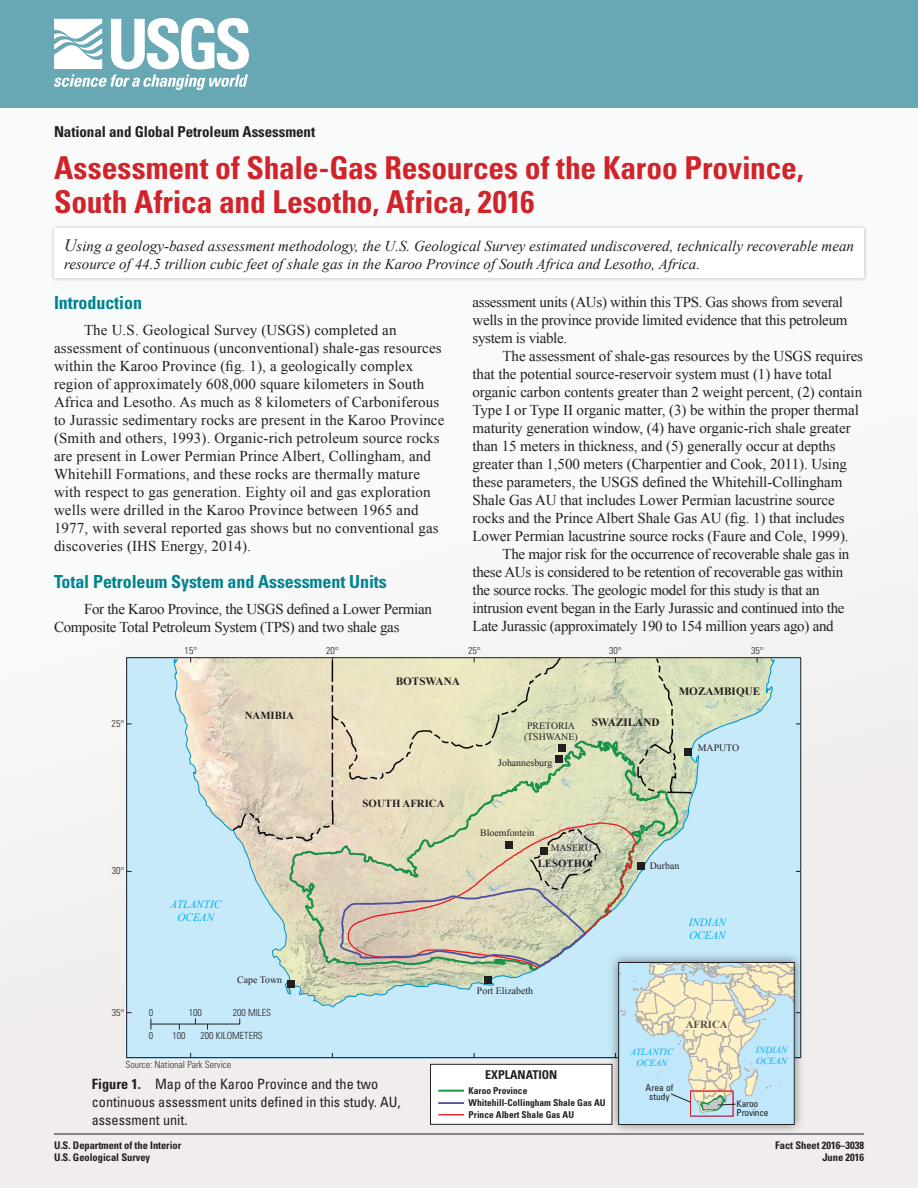
<style>
.page{position:relative;width:918px;height:1188px;background:#fff}
.page>*{position:absolute;margin:0;border:0;box-sizing:border-box;transform-origin:0 0}
.t1{font:700 condensed 31.5px/34.5px "Univers";color:#d1232a}
.Heading_1{font:700 condensed 18px "Univers";letter-spacing:-.005em;color:#008490}
.Body_Text{font:15px/18px "Times New Roman";letter-spacing:-.005em;color:#231f20}
.BodyNoIndent{font:italic 15px/18px "Times New Roman";color:#231f20}
.CoopNote{font:700 condensed 15px "Univers";letter-spacing:-.005em;color:#231f20}
.FigureCaption{font:condensed 14.25px/18px "Univers";color:#231f20}
.t2{font:700 condensed 12.15px "Univers";color:#231f20}
.t3{font:700 11.25px "Times New Roman";color:#231f20}
.t4{font:italic 11.25px/13.5px "Times New Roman";color:#00aeef;text-align:center}
.t5{font:700 10.8px "Times New Roman";color:#231f20}
.t6{font:700 10.8px "Times New Roman";color:#4e4e4e}
.DBID{font:700 condensed 10.5px "Univers";letter-spacing:-.005em;color:#231f20}
.Series{font:700 condensed 10.5px "Univers";letter-spacing:-.005em;color:#231f20}
.t7{font:9.9px/10.8px "Times New Roman";color:#231f20;text-align:center}
.t8{font:300 condensed 9.9px "Univers";color:#231f20}
.t9{font:300 condensed 9.9px "Univers";color:#303131}
.t10{font:700 condensed 9.45px/12.3px "Univers";color:#231f20}
.t11{font:italic 9.45px/11.4px "Times New Roman";color:#00aeef;text-align:center}
.t12{font:condensed 9.45px/9.4px "Univers";letter-spacing:-.025em;color:#231f20}
.t13{font:condensed 9.45px/9.4px "Univers";color:#231f20;text-align:center}
.s1{font-size:17.25px}
.s2{font-weight:700}
</style>
<div class="page">
<div style="left:0;top:515px;width:918px;height:673px;background:#f3f2f2"></div>
<hr style="left:54px;top:1134px;width:810px;height:1px;background:#231f20">
<div style="left:0;top:0;width:918px;height:108px;background:#68a8b4"></div>
<div style="left:50px;top:225px;width:818px;height:57px;background:#231f20;opacity:.25"></div>
<div style="left:54px;top:229px;width:810px;height:49px;background:#fff"></div>
<svg style="left:54px;top:18px;width:195px;height:72px"></svg>
<svg style="left:126px;top:657px;width:24px;height:401px;background:#b8dae9"></svg>
<img style="left:604px;top:948px;width:205px;height:192px">
<img style="left:620px;top:1115px;width:173px;height:8px">
<div style="left:431px;top:1064px;width:181px;height:60px;background:#fff"></div>
<div style="left:430px;top:1064px;width:182px;height:61px;border:1px solid #231f20"></div>
<svg style="left:150px;top:656px;width:651px;height:459px;background:#d1ddd4"></svg>
<p class="CoopNote" style="left:54px;top:122px;width:263px">National and Global Petroleum Assessment</p>
<p class="t1" style="left:54px;top:150px;width:751px">Assessment of Shale-Gas Resources of the Karoo Province,<br>South Africa and Lesotho, Africa, 2016</p>
<p class="BodyNoIndent" style="left:64px;top:237px;width:791px"><span class="s1">U</span>sing a geology-based assessment methodology, the U.S. Geological Survey estimated undiscovered, technically recoverable mean resource of 44.5 trillion cubic feet of shale gas in the Karoo Province of South Africa and Lesotho, Africa.</p>
<p class="Heading_1" style="left:54px;top:292px;width:90px">Introduction</p>
<p class="Body_Text" style="left:54px;top:320px;width:392px;text-indent:30px">The U.S. Geological Survey (USGS) completed an assessment of continuous (unconventional) shale-gas resources within the Karoo Province (fig. 1), a geologically complex region of approximately 608,000 square kilometers in South Africa and Lesotho. As much as 8 kilometers of Carboniferous to Jurassic sedimentary rocks are present in the Karoo Province (Smith and others, 1993). Organic-rich petroleum source rocks are present in Lower Permian Prince Albert, Collingham, and Whitehill Formations, and these rocks are thermally mature with respect to gas generation. Eighty oil and gas exploration wells were drilled in the Karoo Province between 1965 and 1977, with several reported gas shows but no conventional gas discoveries (IHS Energy, 2014).</p>
<p class="Heading_1" style="left:54px;top:571px;width:334px">Total Petroleum System and Assessment Units</p>
<p class="Body_Text" style="left:54px;top:599px;width:379px;text-indent:30px">For the Karoo Province, the USGS defined a Lower Permian<br>Composite Total Petroleum System (TPS) and two shale gas</p>
<p class="Body_Text" style="left:472px;top:292px;width:377px">assessment units (AUs) within this TPS. Gas shows from several wells in the province provide limited evidence that this petroleum system is viable.</p>
<p class="Body_Text" style="left:472px;top:346px;width:392px;text-indent:30px">The assessment of shale-gas resources by the USGS requires that the potential source-reservoir system must (1) have total organic carbon contents greater than 2 weight percent, (2) contain Type I or Type II organic matter, (3) be within the proper thermal maturity generation window, (4) have organic-rich shale greater than 15 meters in thickness, and (5) generally occur at depths greater than 1,500 meters (Charpentier and Cook, 2011). Using these parameters, the USGS defined the Whitehill-Collingham Shale Gas AU that includes Lower Permian lacustrine source rocks and the Prince Albert Shale Gas AU (fig. 1) that includes Lower Permian lacustrine source rocks (Faure and Cole, 1999).</p>
<p class="Body_Text" style="left:472px;top:544px;width:378px;text-indent:30px">The major risk for the occurrence of recoverable shale gas in these AUs is considered to be retention of recoverable gas within the source rocks. The geologic model for this study is that an intrusion event began in the Early Jurassic and continued into the Late Jurassic (approximately 190 to 154 million years ago) and</p>
<p class="t8" style="left:185px;top:645px;width:14px">15°</p>
<p class="t8" style="left:326px;top:645px;width:14px">20°</p>
<p class="t8" style="left:468px;top:645px;width:14px">25°</p>
<p class="t8" style="left:609px;top:645px;width:14px">30°</p>
<p class="t8" style="left:751px;top:645px;width:14px">35°</p>
<p class="t8" style="left:112px;top:717px;width:14px">25°</p>
<p class="t5" style="left:245px;top:708px;width:51px">NAMIBIA</p>
<p class="t8" style="left:112px;top:865px;width:14px">30°</p>
<p class="t4" style="left:171px;top:897px;width:52px">ATLANTIC<br>OCEAN</p>
<p class="t3" style="left:396px;top:674px;width:66px">BOTSWANA</p>
<p class="t5" style="left:363px;top:796px;width:83px">SOUTH AFRICA</p>
<p class="t7" style="left:524px;top:720px;width:55px">PRETORIA (TSHWANE)</p>
<p class="t7" style="left:498px;top:757px;width:56px">Johannesburg</p>
<p class="t3" style="left:592px;top:714px;width:69px">SWAZILAND</p>
<p class="t3" style="left:679px;top:683px;width:83px">MOZAMBIQUE</p>
<p class="t7" style="left:698px;top:742px;width:43px">MAPUTO</p>
<p class="t7" style="left:480px;top:827px;width:56px">Bloemfontein</p>
<p class="t7" style="left:551px;top:843px;width:43px">MASERU</p>
<p class="t5" style="left:538px;top:856px;width:54px">LESOTHO</p>
<p class="t7" style="left:650px;top:860px;width:31px">Durban</p>
<p class="t4" style="left:689px;top:915px;width:39px;text-align:left">INDIAN<br>OCEAN</p>
<p class="t8" style="left:112px;top:1006px;width:14px">35°</p>
<p class="t7" style="left:237px;top:974px;width:46px">Cape Town</p>
<p class="t8" style="left:149px;top:1007px;width:6px">0</p>
<p class="t8" style="left:189px;top:1007px;width:15px">100</p>
<p class="t8" style="left:233px;top:1007px;width:40px">200 MILES</p>
<p class="t8" style="left:149px;top:1030px;width:6px">0</p>
<p class="t8" style="left:173px;top:1030px;width:15px">100</p>
<p class="t8" style="left:201px;top:1030px;width:64px">200 KILOMETERS</p>
<p class="t9" style="left:126px;top:1059px;width:107px">Source: National Park Service</p>
<p class="FigureCaption" style="left:92px;top:1075px;width:310px"><span class="s2">Figure 1.</span> Map of the Karoo Province and the two continuous assessment units defined in this study. AU, assessment unit.</p>
<p class="DBID" style="left:54px;top:1139px;width:129px">U.S. Department of the Interior</p>
<p class="DBID" style="left:54px;top:1151px;width:98px">U.S. Geological Survey</p>
<p class="t7" style="left:477px;top:985px;width:58px">Port Elizabeth</p>
<p class="t2" style="left:485px;top:1067px;width:74px">EXPLANATION</p>
<p class="t10" style="left:469px;top:1084px;width:139px">Karoo Province<br>Whitehill-Collingham Shale Gas AU<br>Prince Albert Shale Gas AU</p>
<p class="t6" style="left:686px;top:1017px;width:43px">AFRICA</p>
<p class="t11" style="left:631px;top:1046px;width:44px">ATLANTIC<br>OCEAN</p>
<p class="t11" style="left:756px;top:1043px;width:33px;text-align:left">INDIAN<br>OCEAN</p>
<p class="t13" style="left:646px;top:1083px;width:29px">Area of study</p>
<p class="t12" style="left:737px;top:1098px;width:33px">Karoo<br>Province</p>
<p class="Series" style="left:775px;top:1139px;width:90px">Fact Sheet 2016–3038</p>
<p class="Series" style="left:822px;top:1151px;width:43px">June 2016</p>
</div>
